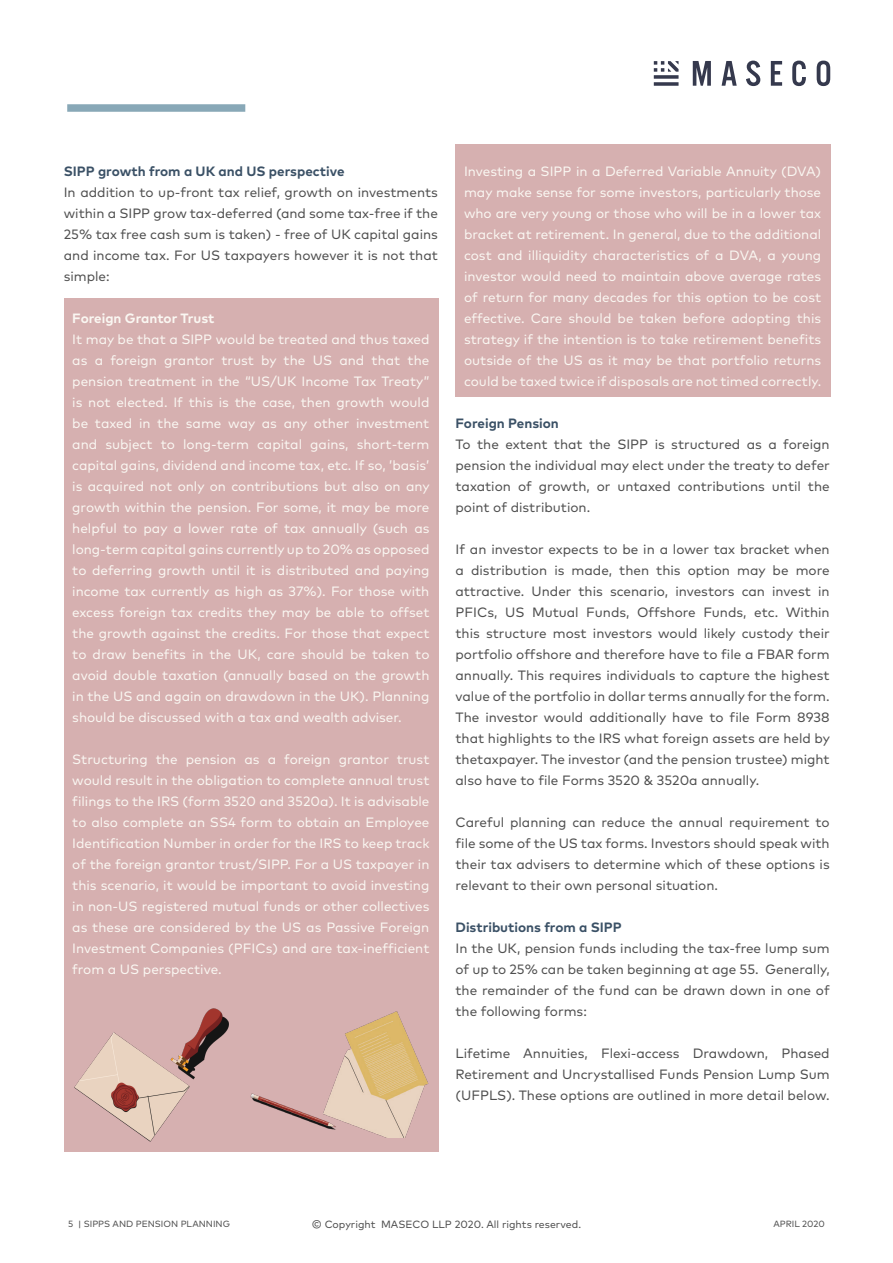
<style>
.page{position:relative;width:893px;height:1263px;background:#fff}
.page>*{position:absolute;margin:0;border:0;box-sizing:border-box;transform-origin:0 0}
.t1{font:13.5px/21px "Mark Pro";color:#faf7f2;text-align:justify}
.t2{font:13.5px/21px "Mark Pro";color:#4f4f4f;text-align:justify}
.t3{font:700 13.5px "Mark Pro";color:#3b5166}
.t4{font:700 13.5px "Mark Pro";color:#faf7f2}
.t5{font:10.5px "Mark Pro";color:#4f4f4f}
.t6{font:9px "Mark Pro";color:#4f4f4f}
</style>
<div class="page">
<div style="left:455px;top:144px;width:375px;height:252px;background:#d6b0b0"></div>
<div style="left:65px;top:298px;width:374px;height:854px;background:#d6b0b0"></div>
<div style="left:67px;top:104px;width:178px;height:8px;background:#88a8b7"></div>
<img style="left:75px;top:1008px;width:154px;height:134px">
<img style="left:250px;top:1012px;width:179px;height:126px">
<svg style="left:654px;top:61px;width:24px;height:11px"></svg>
<svg style="left:654px;top:75px;width:24px;height:4px"></svg>
<svg style="left:654px;top:82px;width:24px;height:4px"></svg>
<svg style="left:771px;top:61px;width:11px;height:25px"></svg>
<svg style="left:792px;top:61px;width:14px;height:25px"></svg>
<svg style="left:817px;top:61px;width:13px;height:25px"></svg>
<svg style="left:722px;top:61px;width:15px;height:25px"></svg>
<svg style="left:693px;top:61px;width:18px;height:25px"></svg>
<svg style="left:746px;top:61px;width:14px;height:25px"></svg>
<p class="t3" style="left:64px;top:161px;width:282px">SIPP growth from a UK and US perspective</p>
<p class="t2" style="left:64px;top:181px;width:376px">In addition to up-front tax relief, growth on investments within a SIPP grow tax-deferred (and some tax-free if the 25% tax free cash sum is taken) - free of UK capital gains and income tax. For US taxpayers however it is not that simple:</p>
<p class="t4" style="left:72px;top:308px;width:144px">Foreign Grantor Trust</p>
<p class="t1" style="left:72px;top:328px;width:359px">It may be that a SIPP would be treated and thus taxed as a foreign grantor trust by the US and that the pension treatment in the “US/UK Income Tax Treaty” is not elected. If this is the case, then growth would be taxed in the same way as any other investment and subject to long-term capital gains, short-term capital gains, dividend and income tax, etc. If so, ’basis’ is acquired not only on contributions but also on any growth within the pension. For some, it may be more helpful to pay a lower rate of tax annually (such as long-term capital gains currently up to 20% as opposed to deferring growth until it is distributed and paying income tax currently as high as 37%). For those with excess foreign tax credits they may be able to offset the growth against the credits. For those that expect to draw benefits in the UK, care should be taken to avoid double taxation (annually based on the growth in the US and again on drawdown in the UK). Planning should be discussed with a tax and wealth adviser.</p>
<p class="t1" style="left:72px;top:748px;width:359px">Structuring the pension as a foreign grantor trust would result in the obligation to complete annual trust filings to the IRS (form 3520 and 3520a). It is advisable to also complete an SS4 form to obtain an Employee Identification Number in order for the IRS to keep track of the foreign grantor trust/SIPP. For a US taxpayer in this scenario, it would be important to avoid investing in non-US registered mutual funds or other collectives as these are considered by the US as Passive Foreign Investment Companies (PFICs) and are tax-inefficient from a US perspective.</p>
<p class="t1" style="left:464px;top:160px;width:359px">Investing a SIPP in a Deferred Variable Annuity (DVA) may make sense for some investors, particularly those who are very young or those who will be in a lower tax bracket at retirement. In general, due to the additional cost and illiquidity characteristics of a DVA, a young investor would need to maintain above average rates of return for many decades for this option to be cost effective. Care should be taken before adopting this strategy if the intention is to take retirement benefits outside of the US as it may be that portfolio returns could be taxed twice if disposals are not timed correctly.</p>
<p class="t3" style="left:455px;top:413px;width:105px">Foreign Pension</p>
<p class="t2" style="left:455px;top:433px;width:376px">To the extent that the SIPP is structured as a foreign pension the individual may elect under the treaty to defer taxation of growth, or untaxed contributions until the point of distribution.</p>
<p class="t2" style="left:455px;top:538px;width:376px">If an investor expects to be in a lower tax bracket when a distribution is made, then this option may be more attractive. Under this scenario, investors can invest in PFICs, US Mutual Funds, Offshore Funds, etc. Within this structure most investors would likely custody their portfolio offshore and therefore have to file a FBAR form annually. This requires individuals to capture the highest value of the portfolio in dollar terms annually for the form.<br>The investor would additionally have to file Form 8938 that highlights to the IRS what foreign assets are held by thetaxpayer. The investor (and the pension trustee) might also have to file Forms 3520 &amp; 3520a annually.</p>
<p class="t2" style="left:455px;top:811px;width:376px">Careful planning can reduce the annual requirement to file some of the US tax forms. Investors should speak with their tax advisers to determine which of these options is relevant to their own personal situation.</p>
<p class="t3" style="left:455px;top:917px;width:168px">Distributions from a SIPP</p>
<p class="t2" style="left:455px;top:937px;width:376px">In the UK, pension funds including the tax-free lump sum of up to 25% can be taken beginning at age 55. Generally, the remainder of the fund can be drawn down in one of the following forms:</p>
<p class="t2" style="left:455px;top:1042px;width:376px">Lifetime Annuities, Flexi-access Drawdown, Phased Retirement and Uncrystallised Funds Pension Lump Sum (UFPLS). These options are outlined in more detail below.</p>
<p class="t6" style="left:68px;top:1217px;width:164px">5 | SIPPS AND PENSION PLANNING</p>
<p class="t5" style="left:312px;top:1217px;width:271px">© Copyright MASECO LLP 2020. All rights reserved.</p>
<p class="t6" style="left:773px;top:1217px;width:53px">APRIL 2020</p>
</div>
